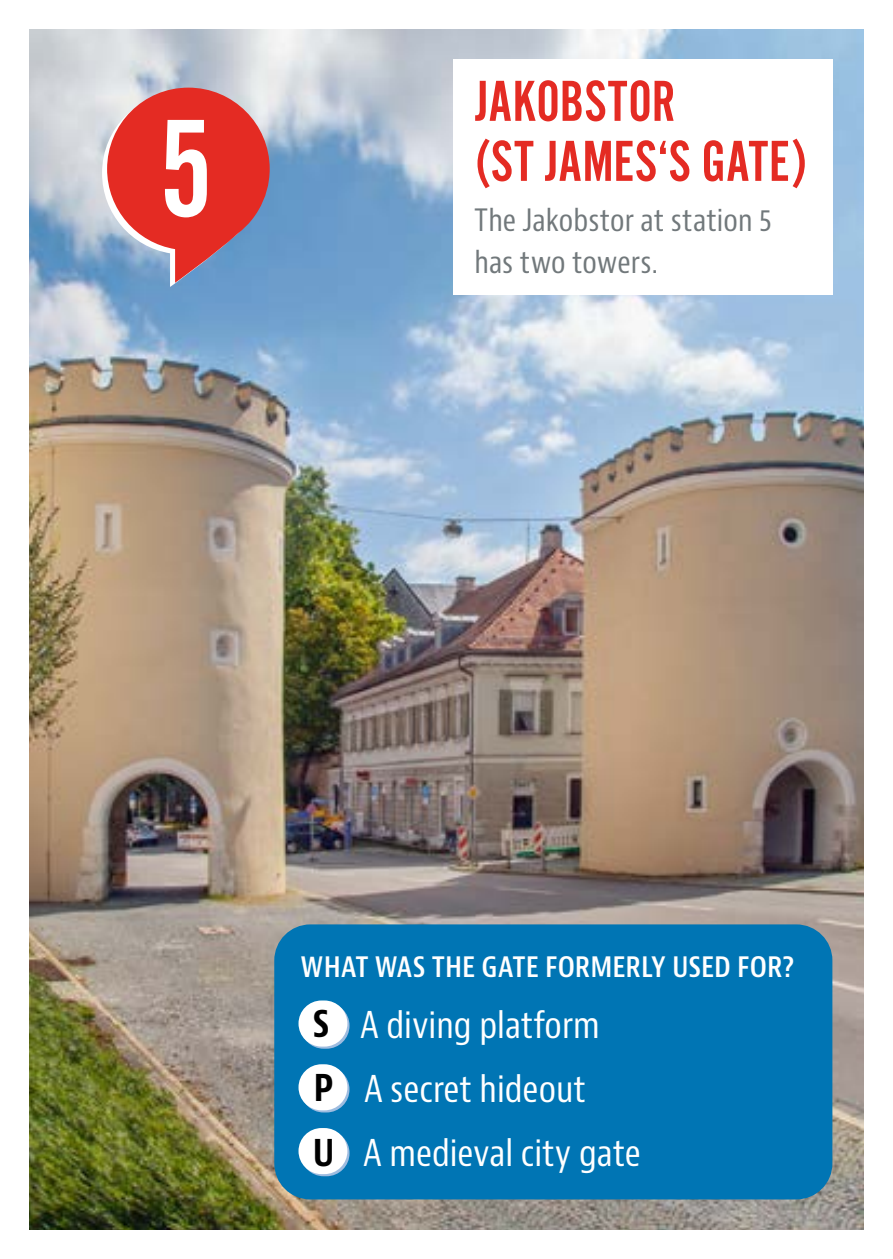
<style>
.page{position:relative;width:893px;height:1259px;background:#fff}
.page>*{position:absolute;margin:0;border:0;box-sizing:border-box;transform-origin:0 0}
.t1{font:144px "Alternate Got No 2 D";color:#fff}
.t2{font:60px/60px "Alternate Got No 2 D";letter-spacing:.005em;color:#e42b23}
.t3{font:condensed 36px "Bernino Sans";color:#fff}
.t4{font:condensed 30px/42px "Bernino Sans";letter-spacing:.005em;color:#71787b}
.t5{font:600 condensed 30px "Bernino Sans";color:#fff}
.s1{font-weight:700;color:#000}
</style>
<div class="page">
<img style="left:30px;top:30px;width:833px;height:1199px">
<div style="left:274px;top:924px;width:558px;height:275px;background:#0075b4;border-radius:36px"></div>
<div style="left:453px;top:60px;width:379px;height:235px;background:#fff"></div>
<svg style="left:102px;top:88px;width:168px;height:199px"></svg>
<svg style="left:301px;top:1002px;width:49px;height:46px"></svg>
<div style="left:298px;top:1000px;width:49px;height:46px;background:#fff;border-radius:23px"></div>
<svg style="left:301px;top:1130px;width:49px;height:46px"></svg>
<div style="left:298px;top:1128px;width:49px;height:46px;background:#fff;border-radius:23px"></div>
<svg style="left:301px;top:1066px;width:48px;height:46px"></svg>
<div style="left:298px;top:1064px;width:49px;height:46px;background:#fff;border-radius:23px"></div>
<h1 class="t1" style="left:159px;top:92px;width:56px">5</h1>
<h2 class="t2" style="left:475px;top:73px;width:335px">JAKOBSTOR<br>(ST JAMES‘S GATE)</h2>
<p class="t4" style="left:475px;top:200px;width:299px">The Jakobstor at station 5 has two towers.</p>
<p class="t5" style="left:301px;top:947px;width:495px">WHAT WAS THE GATE FORMERLY USED FOR?</p>
<p class="t3" style="left:313px;top:1002px;width:288px"><span class="s1">S</span> A diving platform</p>
<p class="t3" style="left:314px;top:1066px;width:273px"><span class="s1">P</span> A secret hideout</p>
<p class="t3" style="left:313px;top:1130px;width:329px"><span class="s1">U</span> A medieval city gate</p>
</div>
